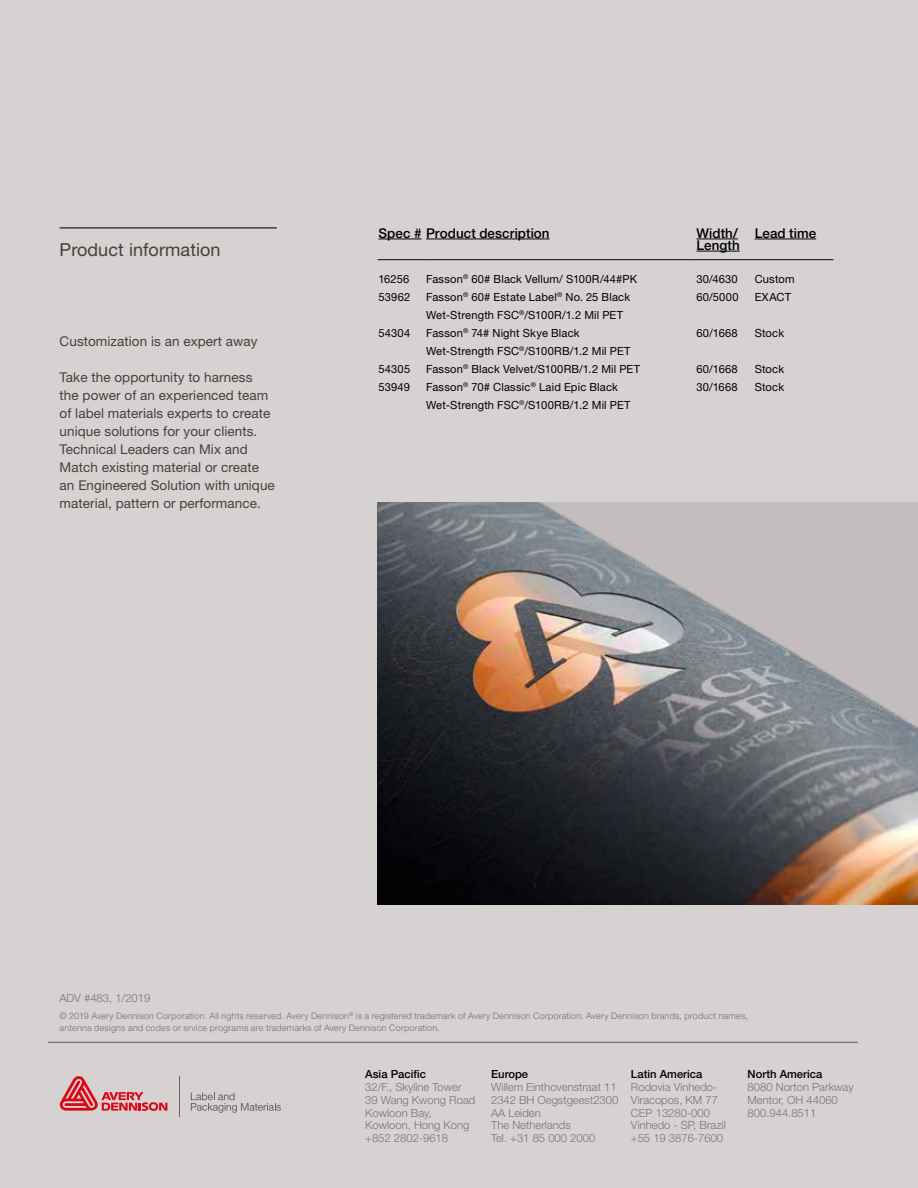
<style>
.page{position:relative;width:918px;height:1188px;background:#d7d2d2}
.page>*{position:absolute;margin:0;border:0;box-sizing:border-box;transform-origin:0 0}
.t1{font:18px "Helvetica Neue LT Std";letter-spacing:.005em;color:#4b3d3c}
.t2{font:13.5px/18px "Helvetica Neue LT Std";letter-spacing:.005em;color:#4b3d3c}
.t3{font:500 13.5px/12.1px "Helvetica Neue LT Std";letter-spacing:.005em;color:#000}
.t4{font:11.25px/18px "Helvetica Neue LT Std";letter-spacing:.015em;color:#000}
.t5{font:300 11.25px/12.8px "Helvetica Neue LT Std";color:#777375}
.t6{font:500 11.25px "Helvetica Neue LT Std";color:#000}
.t7{font:300 9px/12px "Helvetica Neue LT Std";letter-spacing:.025em;color:#706f6f}
</style>
<div class="page">
<hr style="left:48px;top:1042px;width:810px;height:1px;background:#575756">
<hr style="left:179px;top:1076px;width:1px;height:41px;background:#646363">
<svg style="left:60px;top:1076px;width:107px;height:35px"></svg>
<svg style="left:191px;top:1093px;width:90px;height:20px"></svg>
<img style="left:378px;top:503px;width:540px;height:402px">
<hr style="left:378px;top:259px;width:47px;height:1px;background:#000">
<hr style="left:425px;top:259px;width:271px;height:1px;background:#000">
<hr style="left:696px;top:259px;width:58px;height:1px;background:#000">
<hr style="left:754px;top:259px;width:79px;height:1px;background:#000">
<hr style="left:378px;top:239px;width:44px;height:1px;background:#000">
<hr style="left:426px;top:239px;width:124px;height:1px;background:#000">
<hr style="left:696px;top:239px;width:42px;height:1px;background:#000">
<hr style="left:696px;top:251px;width:44px;height:1px;background:#000">
<hr style="left:755px;top:239px;width:61px;height:1px;background:#000">
<hr style="left:60px;top:227px;width:217px;height:2px;background:#4b3d3c">
<h1 class="t1" style="left:60px;top:238px;width:162px">Product information</h1>
<p class="t2" style="left:60px;top:332px;width:200px">Customization is an expert away</p>
<p class="t2" style="left:60px;top:368px;width:217px">Take the opportunity to harness the power of an experienced team of label materials experts to create unique solutions for your clients.<br>Technical Leaders can Mix and Match existing material or create an Engineered Solution with unique material, pattern or performance.</p>
<p class="t3" style="left:378px;top:227px;width:173px">Spec # Product description</p>
<p class="t3" style="left:696px;top:227px;width:45px">Width/<br>Length</p>
<p class="t3" style="left:755px;top:227px;width:63px">Lead time</p>
<p class="t4" style="left:378px;top:269px;width:32px">16256</p>
<p class="t4" style="left:426px;top:269px;width:213px">Fasson<sup>®</sup> 60# Black Vellum/ S100R/44#PK</p>
<p class="t4" style="left:696px;top:269px;width:43px">30/4630</p>
<p class="t4" style="left:755px;top:269px;width:41px">Custom</p>
<p class="t4" style="left:378px;top:287px;width:33px">53962</p>
<p class="t4" style="left:426px;top:287px;width:206px">Fasson<sup>®</sup> 60# Estate Label<sup>®</sup> No. 25 Black<br>Wet-Strength FSC<sup>®</sup>/S100R/1.2 Mil PET</p>
<p class="t4" style="left:696px;top:287px;width:44px">60/5000</p>
<p class="t4" style="left:755px;top:287px;width:38px">EXACT</p>
<p class="t4" style="left:378px;top:323px;width:33px">54304</p>
<p class="t4" style="left:426px;top:323px;width:206px">Fasson<sup>®</sup> 74# Night Skye Black<br>Wet-Strength FSC<sup>®</sup>/S100RB/1.2 Mil PET</p>
<p class="t4" style="left:696px;top:323px;width:43px">60/1668</p>
<p class="t4" style="left:755px;top:323px;width:31px">Stock</p>
<p class="t4" style="left:378px;top:359px;width:33px">54305</p>
<p class="t4" style="left:426px;top:359px;width:216px">Fasson<sup>®</sup> Black Velvet/S100RB/1.2 Mil PET</p>
<p class="t4" style="left:696px;top:359px;width:43px">60/1668</p>
<p class="t4" style="left:755px;top:359px;width:31px">Stock</p>
<p class="t4" style="left:378px;top:377px;width:33px">53949</p>
<p class="t4" style="left:426px;top:377px;width:206px">Fasson<sup>®</sup> 70# Classic<sup>®</sup> Laid Epic Black<br>Wet-Strength FSC<sup>®</sup>/S100RB/1.2 Mil PET</p>
<p class="t4" style="left:696px;top:377px;width:43px">30/1668</p>
<p class="t4" style="left:755px;top:377px;width:31px">Stock</p>
<p class="t5" style="left:60px;top:991px;width:92px">ADV #483, 1/2019</p>
<p class="t7" style="left:60px;top:1010px;width:690px">© 2019 Avery Dennison Corporation. All rights reserved. Avery Dennison<sup>®</sup> is a registered trademark of Avery Dennison Corporation. Avery Dennison brands, product names, antenna designs and codes or srvice programs are trademarks of Avery Dennison Corporation.</p>
<p class="t6" style="left:365px;top:1068px;width:62px">Asia Pacific</p>
<p class="t5" style="left:365px;top:1081px;width:112px">32/F., Skyline Tower<br>39 Wang Kwong Road<br>Kowloon Bay,<br>Kowloon, Hong Kong +852 2802-9618</p>
<p class="t6" style="left:748px;top:1068px;width:76px">North America</p>
<p class="t5" style="left:748px;top:1081px;width:108px">8080 Norton Parkway<br>Mentor, OH 44060<br>800.944.8511</p>
<p class="t6" style="left:631px;top:1068px;width:73px">Latin America</p>
<p class="t5" style="left:631px;top:1081px;width:96px">Rodovia Vinhedo-<br>Viracopos, KM 77<br>CEP 13280-000<br>Vinhedo - SP, Brazil +55 19 3876-7600</p>
<p class="t6" style="left:491px;top:1068px;width:39px">Europe</p>
<p class="t5" style="left:491px;top:1081px;width:129px">Willem Einthovenstraat 11<br>2342 BH Oegstgeest2300<br>AA Leiden<br>The Netherlands<br>Tel. +31 85 000 2000</p>
</div>
